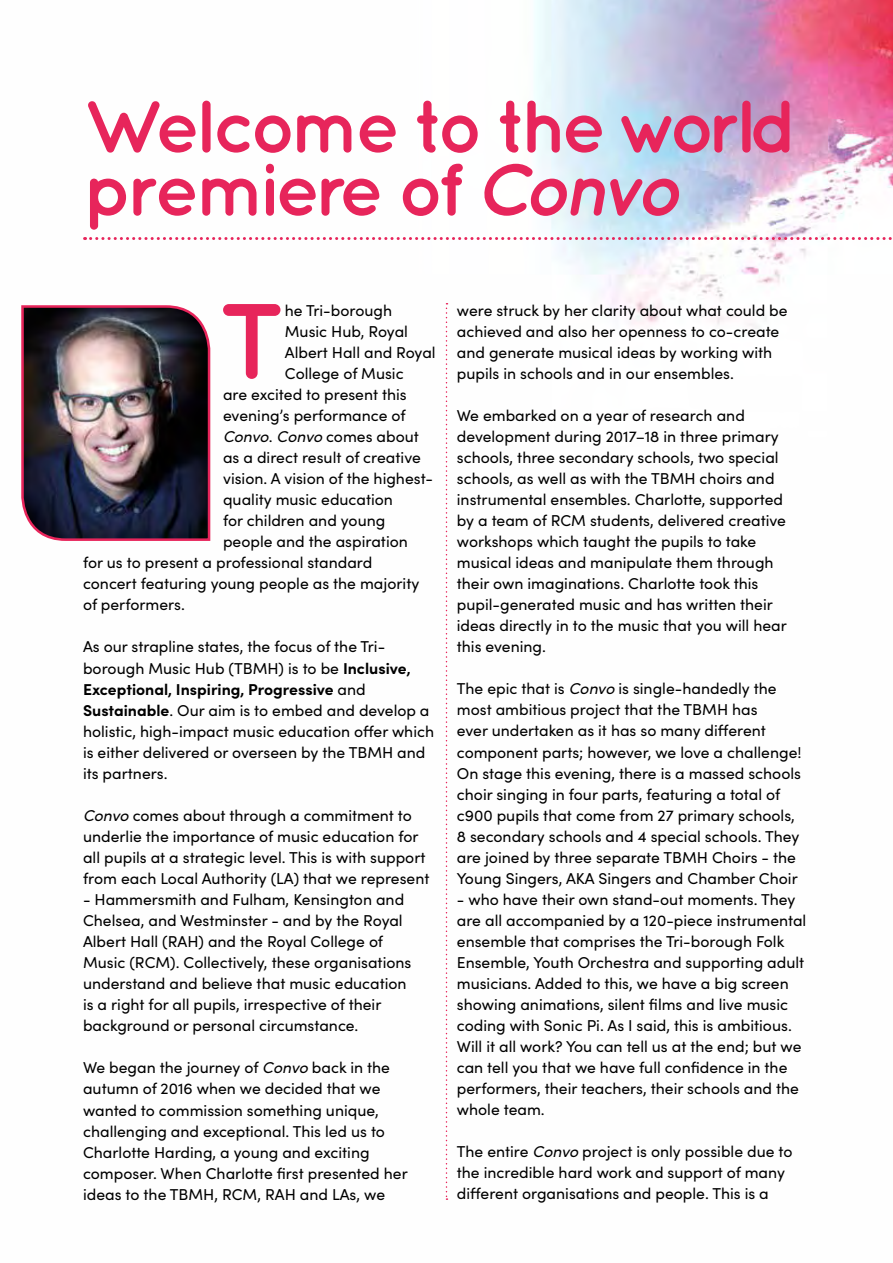
<style>
.page{position:relative;width:893px;height:1263px;background:#fff}
.page>*{position:absolute;margin:0;border:0;box-sizing:border-box;transform-origin:0 0}
.t1{font:700 106.95px "Quicksand";color:#e7255b}
.t2{font:700 74.25px/63.2px "Quicksand";letter-spacing:-.075em;color:#e7255b}
.t3{font:15.75px/21px "Sofia Pro";color:#000}
.s1{font-style:italic}
.s2{font-weight:700}
</style>
<div class="page">
<img style="left:83px;top:0;width:810px;height:1200px">
<img style="left:21px;top:304px;width:191px;height:238px">
<svg style="left:446px;top:303px;width:1px;height:897px"></svg>
<svg style="left:85px;top:237px;width:808px;height:3px"></svg>
<h2 class="t2" style="left:83px;top:93px;width:716px">Welcome to the world premiere of <span class="s1">Convo</span></h2>
<h1 class="t1" style="left:218px;top:277px;width:71px">T</h1>
<p class="t3" style="left:285px;top:299px;width:109px">he Tri-borough</p>
<p class="t3" style="left:285px;top:320px;width:125px">Music Hub, Royal</p>
<p class="t3" style="left:285px;top:341px;width:152px">Albert Hall and Royal</p>
<p class="t3" style="left:285px;top:362px;width:120px">College of Music</p>
<p class="t3" style="left:223px;top:383px;width:185px">are excited to present this</p>
<p class="t3" style="left:223px;top:404px;width:184px">evening’s performance of</p>
<p class="t3" style="left:223px;top:425px;width:197px"><span class="s1">Convo</span>. <span class="s1">Convo</span> comes about</p>
<p class="t3" style="left:223px;top:446px;width:199px">as a direct result of creative</p>
<p class="t3" style="left:223px;top:467px;width:211px">vision. A vision of the highest-</p>
<p class="t3" style="left:223px;top:488px;width:171px">quality music education</p>
<p class="t3" style="left:223px;top:509px;width:164px">for children and young</p>
<p class="t3" style="left:223px;top:530px;width:186px">people and the aspiration</p>
<p class="t3" style="left:83px;top:551px;width:291px">for us to present a professional standard</p>
<p class="t3" style="left:83px;top:572px;width:338px">concert featuring young people as the majority</p>
<p class="t3" style="left:83px;top:593px;width:103px">of performers.</p>
<p class="t3" style="left:83px;top:636px;width:353px">As our strapline states, the focus of the Tri&shy;borough Music Hub (TBMH) is to be <span class="s2">Inclusive, Exceptional, Inspiring, Progressive</span> and <span class="s2">Sustainable</span>. Our aim is to embed and develop a holistic, high-impact music education offer which is either delivered or overseen by the TBMH and its partners.</p>
<p class="t3" style="left:83px;top:804px;width:348px"><span class="s1">Convo</span> comes about through a commitment to underlie the importance of music education for all pupils at a strategic level. This is with support from each Local Authority (LA) that we represent</p>
<p class="t3" style="left:83px;top:888px;width:330px">- Hammersmith and Fulham, Kensington and Chelsea, and Westminster - and by the Royal Albert Hall (RAH) and the Royal College of Music (RCM). Collectively, these organisations understand and believe that music education is a right for all pupils, irrespective of their background or personal circumstance.</p>
<p class="t3" style="left:83px;top:1056px;width:326px">We began the journey of <span class="s1">Convo</span> back in the autumn of 2016 when we decided that we wanted to commission something unique, challenging and exceptional. This led us to Charlotte Harding, a young and exciting composer. When Charlotte first presented her ideas to the TBMH, RCM, RAH and LAs, we</p>
<p class="t3" style="left:457px;top:299px;width:332px">were struck by her clarity about what could be achieved and also her openness to co-create and generate musical ideas by working with pupils in schools and in our ensembles.</p>
<p class="t3" style="left:457px;top:404px;width:331px">We embarked on a year of research and development during 2017–18 in three primary schools, three secondary schools, two special schools, as well as with the TBMH choirs and instrumental ensembles. Charlotte, supported by a team of RCM students, delivered creative workshops which taught the pupils to take musical ideas and manipulate them through their own imaginations. Charlotte took this pupil-generated music and has written their ideas directly in to the music that you will hear this evening.</p>
<p class="t3" style="left:457px;top:677px;width:346px">The epic that is <span class="s1">Convo</span> is single-handedly the most ambitious project that the TBMH has<br>ever undertaken as it has so many different component parts; however, we love a challenge!<br>On stage this evening, there is a massed schools choir singing in four parts, featuring a total of c900 pupils that come from 27 primary schools, 8 secondary schools and 4 special schools. They are joined by three separate TBMH Choirs - the Young Singers, AKA Singers and Chamber Choir</p>
<p class="t3" style="left:457px;top:888px;width:351px">- who have their own stand-out moments. They are all accompanied by a 120-piece instrumental ensemble that comprises the Tri-borough Folk Ensemble, Youth Orchestra and supporting adult musicians. Added to this, we have a big screen showing animations, silent films and live music coding with Sonic Pi. As I said, this is ambitious.<br>Will it all work? You can tell us at the end; but we can tell you that we have full confidence in the performers, their teachers, their schools and the whole team.</p>
<p class="t3" style="left:457px;top:1140px;width:337px">The entire <span class="s1">Convo</span> project is only possible due to the incredible hard work and support of many different organisations and people. This is a</p>
</div>
